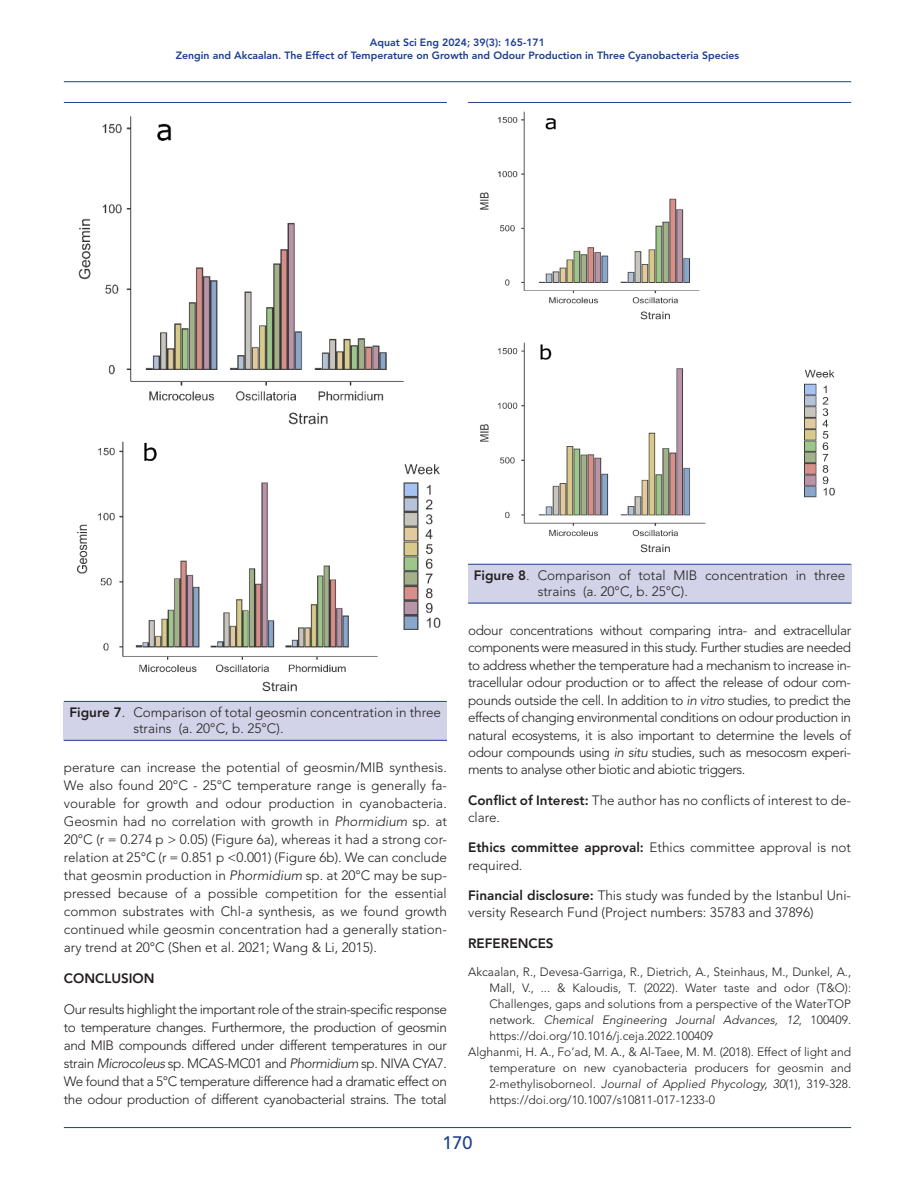
<style>
.page{position:relative;width:915px;height:1191px;background:#fff}
.page>*{position:absolute;margin:0;border:0;box-sizing:border-box;transform-origin:0 0}
.t1{font:500 18px "Avenir LT Std";color:#1c3d92}
.Ana_Metin{font:300 13.5px/18px "Avenir LT Std";color:#231f20;text-align:justify}
.Ara_Baslik{font:300 13.5px/16.2px "Avenir LT Std";color:#231f20}
.Baslik_ic{font:800 13.5px "Avenir LT Std";color:#231f20}
.References{font:300 12px/15.9px "Avenir LT Std";color:#231f20;text-align:justify}
.t2{font:800 10.5px/12.6px "Avenir LT Std";color:#1c3d92;text-align:center}
.s1{font-weight:800}
.s2{font-style:italic}
</style>
<div class="page">
<hr style="left:64px;top:1127px;width:786px;height:1px;background:#1c3d92">
<hr style="left:64px;top:81px;width:786px;height:1px;background:#1c3d92">
<div style="left:64px;top:701px;width:382px;height:39px;background:#d2d3e8"></div>
<hr style="left:64px;top:740px;width:382px;height:1px;background:#224092">
<img style="left:64px;top:441px;width:322px;height:260px">
<img style="left:390px;top:464px;width:56px;height:237px">
<img style="left:78px;top:116px;width:326px;height:309px">
<hr style="left:64px;top:102px;width:382px;height:1px;background:#224092">
<hr style="left:64px;top:701px;width:382px;height:1px;background:#224092">
<img style="left:479px;top:111px;width:221px;height:209px">
<img style="left:480px;top:342px;width:355px;height:211px">
<hr style="left:468px;top:102px;width:382px;height:1px;background:#224092">
<div style="left:468px;top:564px;width:382px;height:39px;background:#d2d3e8"></div>
<hr style="left:468px;top:564px;width:382px;height:1px;background:#224092">
<hr style="left:468px;top:602px;width:382px;height:1px;background:#224092">
<p class="t2" style="left:176px;top:36px;width:564px">Aquat Sci Eng 2024; 39(3): 165-171<br>Zengin and Akcaalan. The Effect of Temperature on Growth and Odour Production in Three Cyanobacteria Species</p>
<p class="Ara_Baslik" style="left:133px;top:704px;width:309px;text-indent:-64px"><span class="s1">Figure 7</span>. Comparison of total geosmin concentration in three strains (a. 20°C, b. 25°C).</p>
<p class="Ana_Metin" style="left:64px;top:758px;width:384px">perature can increase the potential of geosmin/MIB synthesis.<br>We also found 20°C - 25°C temperature range is generally fa&shy;vourable for growth and odour production in cyanobacteria.<br>Geosmin had no correlation with growth in <span class="s2">Phormidium</span> sp. at 20°C (r = 0.274 p &gt; 0.05) (Figure 6a), whereas it had a strong cor&shy;relation at 25°C (r = 0.851 p &lt;0.001) (Figure 6b). We can conclude that geosmin production in <span class="s2">Phormidium</span> sp. at 20°C may be sup&shy;pressed because of a possible competition for the essential common substrates with Chl-<span class="s2">a</span> synthesis, as we found growth continued while geosmin concentration had a generally station&shy;ary trend at 20°C (Shen et al. 2021; Wang &amp; Li, 2015).</p>
<p class="Baslik_ic" style="left:64px;top:970px;width:92px">CONCLUSION</p>
<p class="Ana_Metin" style="left:64px;top:1000px;width:384px">Our results highlight the important role of the strain-specific response to temperature changes. Furthermore, the production of geosmin and MIB compounds differed under different temperatures in our strain <span class="s2">Microcoleus</span> sp. MCAS-MC01 and <span class="s2">Phormidium</span> sp. NIVA CYA7.<br>We found that a 5°C temperature difference had a dramatic effect on the odour production of different cyanobacterial strains. The total</p>
<p class="Ara_Baslik" style="left:537px;top:567px;width:309px;text-indent:-64px"><span class="s1">Figure 8</span>. Comparison of total MIB concentration in three strains (a. 20°C, b. 25°C).</p>
<p class="Ana_Metin" style="left:468px;top:621px;width:384px;line-height:17.4px">odour concentrations without comparing intra- and extracellular components were measured in this study. Further studies are needed to address whether the temperature had a mechanism to increase in&shy;tracellular odour production or to affect the release of odour com&shy;pounds outside the cell. In addition to <span class="s2">in vitro</span> studies, to predict the effects of changing environmental conditions on odour production in natural ecosystems, it is also important to determine the levels of odour compounds using <span class="s2">in situ</span> studies, such as mesocosm experi&shy;ments to analyse other biotic and abiotic triggers.</p>
<p class="Ana_Metin" style="left:468px;top:791px;width:384px;line-height:17.4px"><span class="s1">Conflict of Interest:</span> The author has no conflicts of interest to de&shy;clare.</p>
<p class="Ana_Metin" style="left:468px;top:839px;width:384px;line-height:17.4px"><span class="s1">Ethics committee approval:</span> Ethics committee approval is not required.</p>
<p class="Ana_Metin" style="left:468px;top:886px;width:384px;line-height:17.4px"><span class="s1">Financial disclosure:</span> This study was funded by the Istanbul Uni&shy;versity Research Fund (Project numbers: 35783 and 37896)</p>
<p class="Baslik_ic" style="left:468px;top:934px;width:87px">REFERENCES</p>
<p class="References" style="left:489px;top:964px;width:363px;text-indent:-21px">Akcaalan, R., Devesa-Garriga, R., Dietrich, A., Steinhaus, M., Dunkel, A., Mall, V., ... &amp; Kaloudis, T. (2022). Water taste and odor (T&amp;O):<br>Challenges, gaps and solutions from a perspective of the WaterTOP network. <span class="s2">Chemical Engineering Journal Advances, 12</span>, 100409. https://doi.org/10.1016/j.ceja.2022.100409</p>
<p class="References" style="left:489px;top:1043px;width:363px;text-indent:-21px">Alghanmi, H. A., Fo’ad, M. A., &amp; Al-Taee, M. M. (2018). Effect of light and temperature on new cyanobacteria producers for geosmin and 2-methylisoborneol. <span class="s2">Journal of Applied Phycology, 30</span>(1), 319-328. https://doi.org/10.1007/s10811-017-1233-0</p>
<h1 class="t1" style="left:442px;top:1132px;width:32px">170</h1>
</div>
